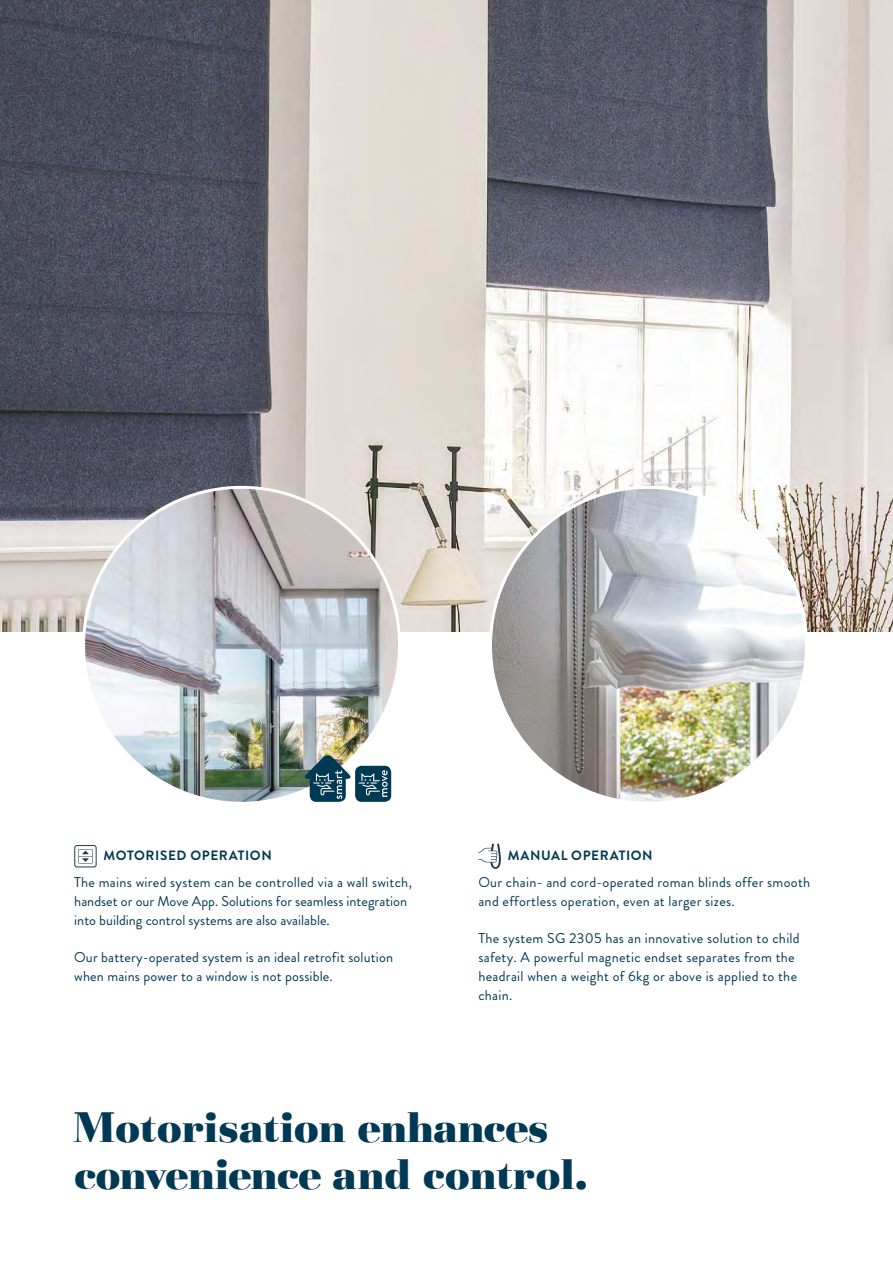
<style>
.page{position:relative;width:893px;height:1263px;background:#fff}
.page>*{position:absolute;margin:0;border:0;box-sizing:border-box;transform-origin:0 0}
.t1{font:900 44.25px/46.5px "Basilia";color:#003953}
.t2{font:14.25px/18.8px "Brandon Grotesque";letter-spacing:.02em;color:#003953}
.t3{font:14.25px/18.8px "Brandon Grotesque";color:#003953}
.t4{font:700 13.5px "Brandon Grotesque";letter-spacing:.045em;color:#003953}
</style>
<div class="page">
<img style="left:0;top:0;width:893px;height:631px">
<img style="left:490px;top:487px;width:316px;height:316px;border-radius:158px">
<img style="left:84px;top:487px;width:315px;height:316px;border-radius:158px">
<div style="left:355px;top:766px;width:36px;height:36px;background:#003953;border-radius:7px"></div>
<svg style="left:305px;top:755px;width:83px;height:47px"></svg>
<svg style="left:478px;top:843px;width:23px;height:26px"></svg>
<svg style="left:74px;top:845px;width:23px;height:22px"></svg>
<p class="t4" style="left:104px;top:846px;width:170px">MOTORISED OPERATION</p>
<p class="t3" style="left:74px;top:873px;width:339px">The mains wired system can be controlled via a wall switch, handset or our Move App. Solutions for seamless integration into building control systems are also available.</p>
<p class="t2" style="left:74px;top:948px;width:320px">Our battery-operated system is an ideal retrofit solution when mains power to a window is not possible.</p>
<p class="t4" style="left:508px;top:846px;width:146px">MANUAL OPERATION</p>
<p class="t2" style="left:478px;top:873px;width:333px">Our chain- and cord-operated roman blinds offer smooth and effortless operation, even at larger sizes.</p>
<p class="t2" style="left:478px;top:929px;width:323px">The system SG 2305 has an innovative solution to child safety. A powerful magnetic endset separates from the headrail when a weight of 6kg or above is applied to the chain.</p>
<h1 class="t1" style="left:74px;top:1108px;width:515px">Motorisation enhances convenience and control.</h1>
</div>
